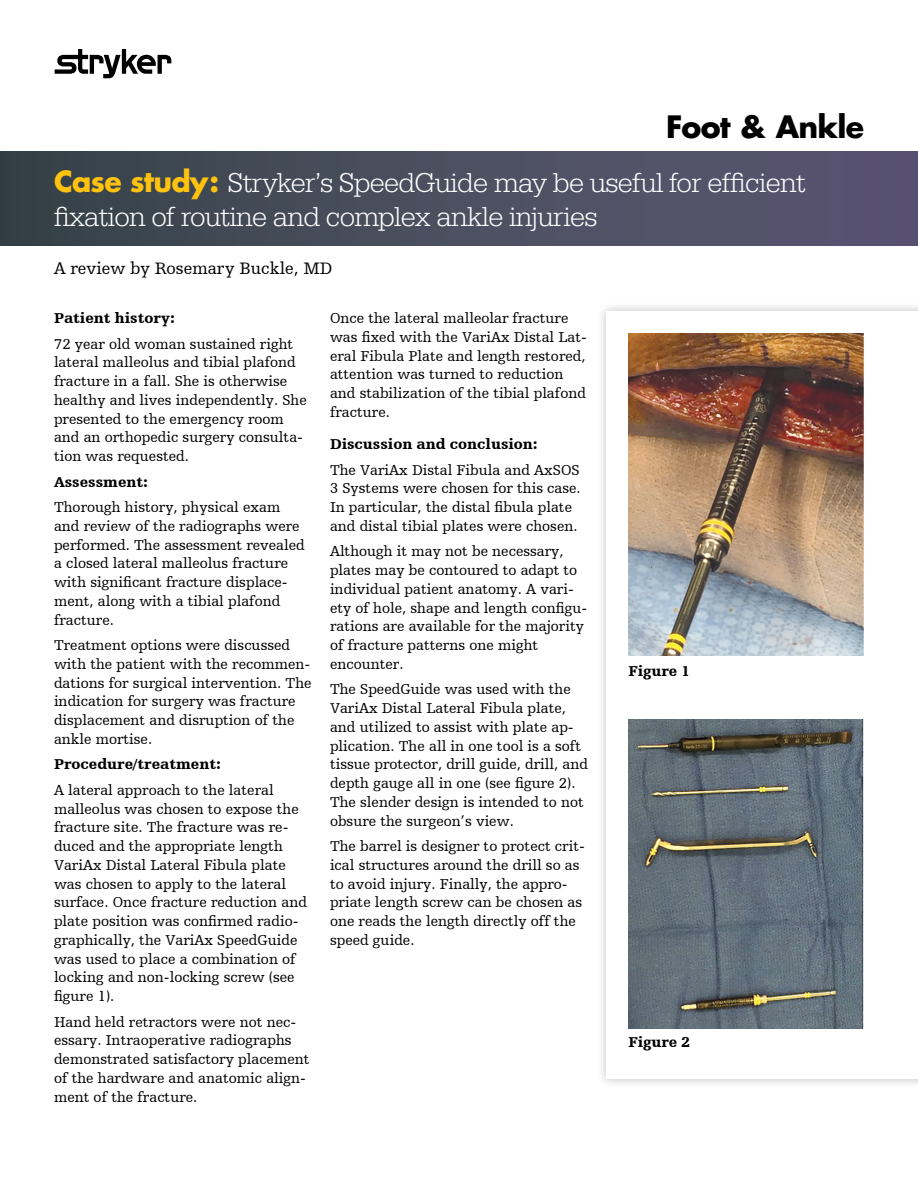
<style>
.page{position:relative;width:918px;height:1188px;background:#fff}
.page>*{position:absolute;margin:0;border:0;box-sizing:border-box;transform-origin:0 0}
.t1{font:700 30px "Futura For Stryker";letter-spacing:-.025em;color:#000}
.t2{font:300 28.35px/34px "URW Egyptienne TOT";letter-spacing:-.025em;color:#fff}
.t3{font:17.4px "Humanist Slabserif 712 BT";color:#000}
.t4{font:15px/18.8px "Humanist Slabserif 712 BT";color:#000}
.t5{font:900 15px "Humanist Slabserif 712 BT";color:#000}
.s1{font-family:"Futura For Stryker";font-weight:700;color:#ffc20e}
</style>
<div class="page">
<div style="left:596px;top:301px;width:322px;height:788px;background:#000;opacity:.25"></div>
<div style="left:606px;top:312px;width:312px;height:767px;background:#fff"></div>
<svg style="left:55px;top:49px;width:116px;height:29px"></svg>
<div style="left:0;top:151px;width:918px;height:94px;background:linear-gradient(to right,#374448,#5c5674)"></div>
<img style="left:629px;top:334px;width:235px;height:322px">
<img style="left:629px;top:719px;width:235px;height:309px">
<p class="t1" style="left:666px;top:107px;width:199px">Foot &amp; Ankle</p>
<p class="t2" style="left:54px;top:166px;width:753px"><span class="s1">Case study:</span> Stryker’s SpeedGuide may be useful for efficient fixation of routine and complex ankle injuries</p>
<p class="t3" style="left:54px;top:258px;width:280px">A review by Rosemary Buckle, MD</p>
<p class="t5" style="left:54px;top:309px;width:122px">Patient history:</p>
<p class="t4" style="left:54px;top:334px;width:254px">72 year old woman sustained right lateral malleolus and tibial plafond fracture in a fall. She is otherwise healthy and lives independently. She presented to the emergency room and an orthopedic surgery consulta&shy;tion was requested.</p>
<p class="t5" style="left:54px;top:472px;width:96px">Assessment:</p>
<p class="t4" style="left:54px;top:497px;width:252px">Thorough history, physical exam and review of the radiographs were performed. The assessment revealed a closed lateral malleolus fracture with significant fracture displace&shy;ment, along with a tibial plafond fracture.</p>
<p class="t4" style="left:54px;top:635px;width:259px">Treatment options were discussed with the patient with the recommen&shy;dations for surgical intervention. The indication for surgery was fracture displacement and disruption of the ankle mortise.</p>
<p class="t5" style="left:54px;top:755px;width:169px">Procedure/treatment:</p>
<p class="t4" style="left:54px;top:780px;width:254px">A lateral approach to the lateral malleolus was chosen to expose the fracture site. The fracture was re&shy;duced and the appropriate length<br>VariAx Distal Lateral Fibula plate was chosen to apply to the lateral surface. Once fracture reduction and plate position was confirmed radio&shy;graphically, the VariAx SpeedGuide was used to place a combination of locking and non-locking screw (see figure 1).</p>
<p class="t4" style="left:54px;top:1012px;width:257px">Hand held retractors were not nec&shy;essary. Intraoperative radiographs demonstrated satisfactory placement of the hardware and anatomic align&shy;ment of the fracture.</p>
<p class="t4" style="left:330px;top:308px;width:258px">Once the lateral malleolar fracture was fixed with the VariAx Distal Lat&shy;eral Fibula Plate and length restored, attention was turned to reduction and stabilization of the tibial plafond fracture.</p>
<p class="t5" style="left:330px;top:435px;width:209px">Discussion and conclusion:</p>
<p class="t4" style="left:330px;top:460px;width:252px">The VariAx Distal Fibula and AxSOS 3 Systems were chosen for this case.<br>In particular, the distal fibula plate and distal tibial plates were chosen.</p>
<p class="t4" style="left:330px;top:542px;width:259px">Although it may not be necessary, plates may be contoured to adapt to individual patient anatomy. A vari&shy;ety of hole, shape and length configu&shy;rations are available for the majority of fracture patterns one might encounter.</p>
<p class="t4" style="left:330px;top:680px;width:260px">The SpeedGuide was used with the VariAx Distal Lateral Fibula plate, and utilized to assist with plate ap&shy;plication. The all in one tool is a soft tissue protector, drill guide, drill, and depth gauge all in one (see figure 2).<br>The slender design is intended to not obsure the surgeon’s view.</p>
<p class="t4" style="left:330px;top:836px;width:256px">The barrel is designer to protect crit&shy;ical structures around the drill so as to avoid injury. Finally, the appro&shy;priate length screw can be chosen as one reads the length directly off the speed guide.</p>
<p class="t5" style="left:629px;top:661px;width:63px">Figure 1</p>
<p class="t5" style="left:629px;top:1033px;width:63px">Figure 2</p>
</div>
